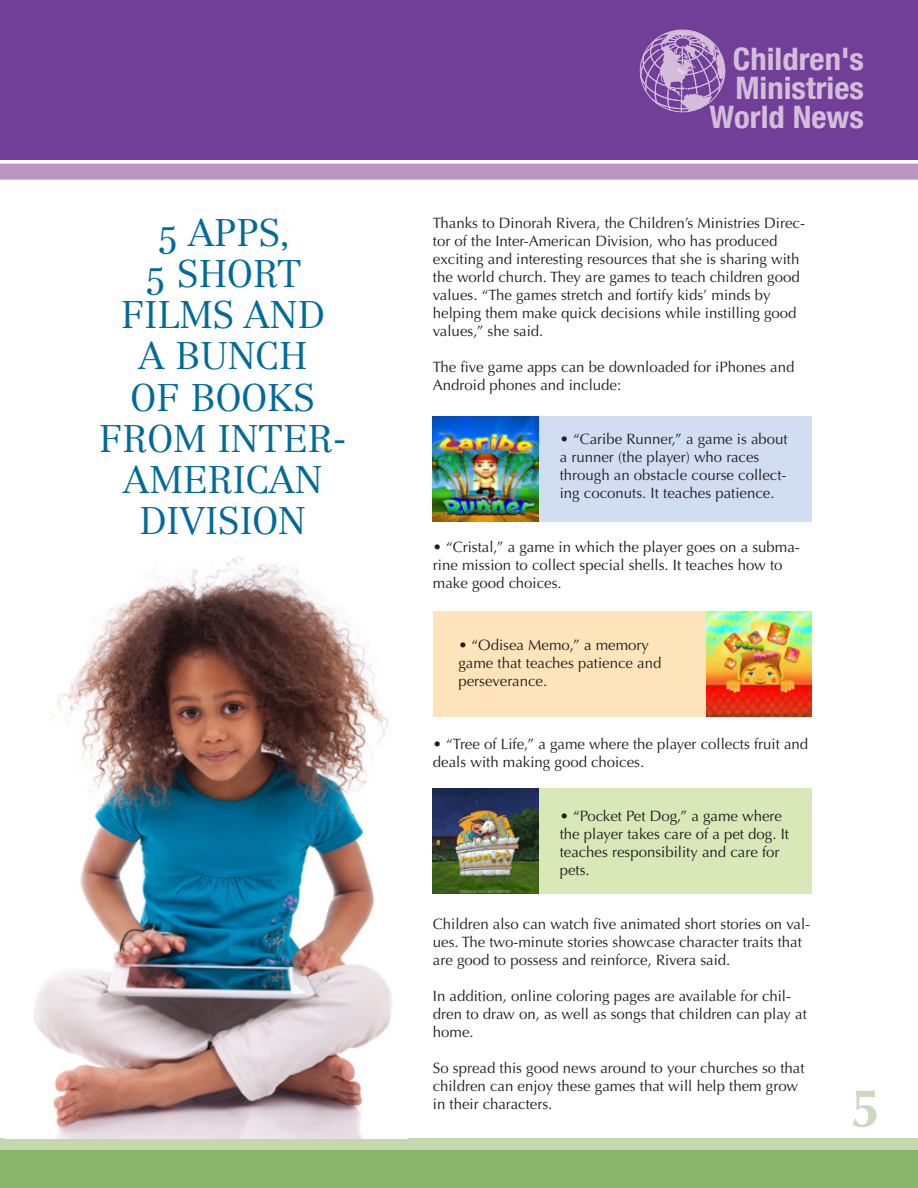
<style>
.page{position:relative;width:918px;height:1188px;background:#fff}
.page>*{position:absolute;margin:0;border:0;box-sizing:border-box;transform-origin:0 0}
.t1{font:700 54px "Optima LT Std";color:#cdd9bd}
.t2{font:37.5px/41.2px "Centennial Light SC";color:#006a9b;text-align:center}
.t3{font:700 condensed 30.9px/29px "Helvetica Neue";color:#d4bddb;text-align:right;scale:1.05 1}
.t4{font:15px/18px "Optima LT";color:#231f20}
</style>
<div class="page">
<div style="left:0;top:0;width:918px;height:159px;background:#713e98"></div>
<div style="left:0;top:164px;width:918px;height:16px;background:#bc94c4"></div>
<svg style="left:640px;top:29px;width:85px;height:84px"></svg>
<div style="left:0;top:1145px;width:918px;height:43px;background:#8ab66b"></div>
<div style="left:0;top:1139px;width:918px;height:11px;background:#c5d7ad"></div>
<div style="left:523px;top:788px;width:289px;height:106px;background:#d8e8b6"></div>
<div style="left:433px;top:611px;width:289px;height:106px;background:#fee4ba"></div>
<div style="left:523px;top:416px;width:289px;height:106px;background:#d1def1"></div>
<img style="left:34px;top:557px;width:358px;height:582px">
<img style="left:706px;top:611px;width:106px;height:106px">
<img style="left:433px;top:788px;width:106px;height:106px">
<img style="left:433px;top:416px;width:106px;height:106px">
<h3 class="t3" style="left:709px;top:45px;width:149px">Children's<br>Ministries<br>World News</h3>
<p class="t2" style="left:99px;top:212px;width:249px">5 APPS,<br>5 SHORT<br>FILMS AND<br>A BUNCH<br>OF BOOKS<br>FROM INTER-<br>AMERICAN<br>DIVISION</p>
<p class="t4" style="left:433px;top:214px;width:374px">Thanks to Dinorah Rivera, the Children’s Ministries Direc&shy;tor of the Inter-American Division, who has produced exciting and interesting resources that she is sharing with the world church. They are games to teach children good values. “The games stretch and fortify kids’ minds by helping them make quick decisions while instilling good values,” she said.</p>
<p class="t4" style="left:433px;top:358px;width:363px">The five game apps can be downloaded for iPhones and<br>Android phones and include:</p>
<p class="t4" style="left:560px;top:430px;width:230px">• “Caribe Runner,” a game is about a runner (the player) who races through an obstacle course collect&shy;ing coconuts. It teaches patience.</p>
<p class="t4" style="left:433px;top:538px;width:369px">• “Cristal,” a game in which the player goes on a subma&shy;rine mission to collect special shells. It teaches how to make good choices.</p>
<p class="t4" style="left:458px;top:636px;width:205px">• “Odisea Memo,” a memory game that teaches patience and perseverance.</p>
<p class="t4" style="left:433px;top:735px;width:377px">• “Tree of Life,” a game where the player collects fruit and deals with making good choices.</p>
<p class="t4" style="left:560px;top:807px;width:231px">• “Pocket Pet Dog,” a game where the player takes care of a pet dog. It teaches responsibility and care for pets.</p>
<p class="t4" style="left:433px;top:915px;width:379px">Children also can watch five animated short stories on val&shy;ues. The two-minute stories showcase character traits that are good to possess and reinforce, Rivera said.</p>
<p class="t4" style="left:433px;top:987px;width:375px">In addition, online coloring pages are available for chil&shy;dren to draw on, as well as songs that children can play at home.</p>
<p class="t4" style="left:433px;top:1059px;width:373px">So spread this good news around to your churches so that children can enjoy these games that will help them grow in their characters.</p>
<h1 class="t1" style="left:851px;top:1077px;width:32px">5</h1>
</div>
